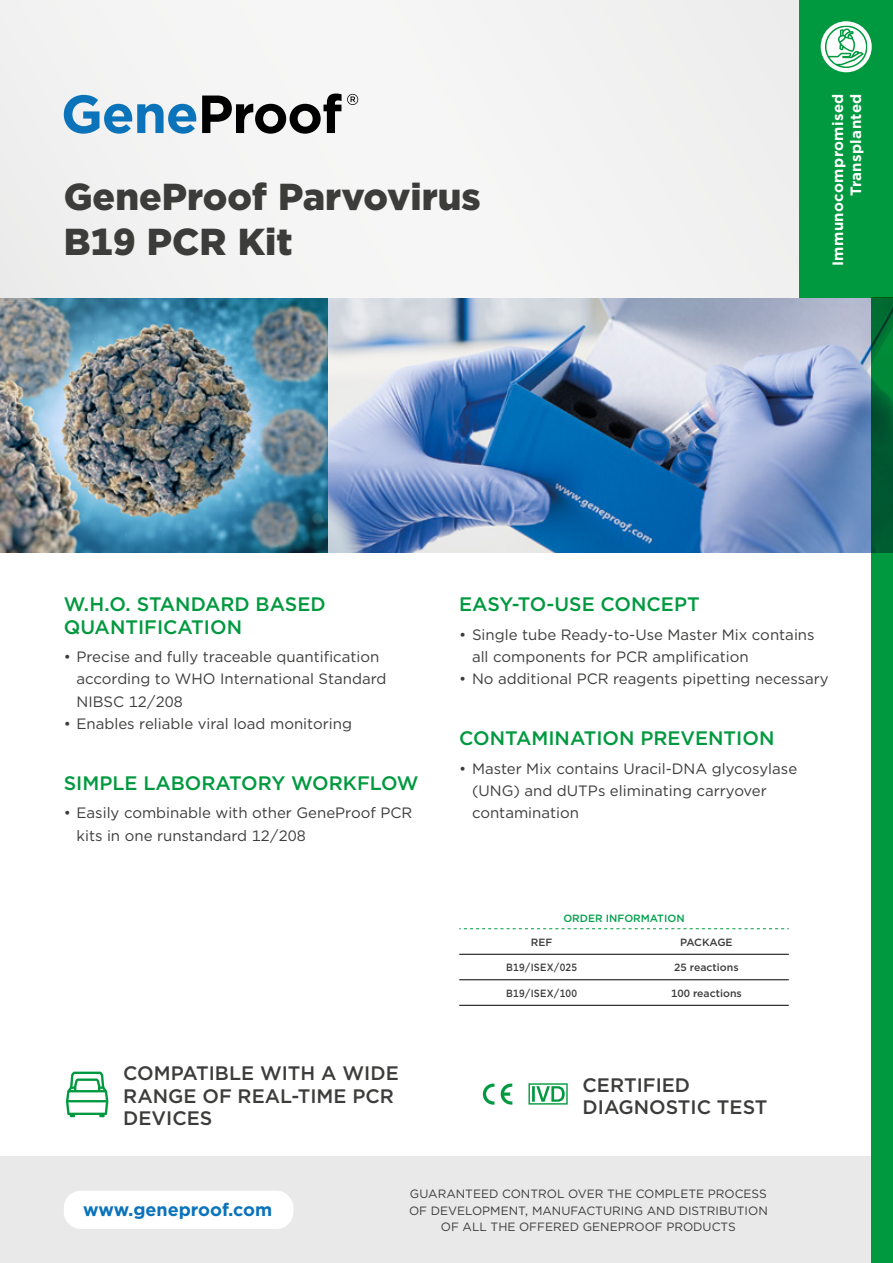
<style>
.page{position:relative;width:893px;height:1263px;background:#fff}
.page>*{position:absolute;margin:0;border:0;box-sizing:border-box;transform-origin:0 0}
.t1{font:900 37.5px/45px "Gotham";color:#3c3c3b}
.t2{font:500 19.5px/22.5px "Gotham";color:#00993f}
.t3{font:500 19.5px/22.5px "Gotham";color:#3c3c3b}
.t4{font:700 18px "Gotham";color:#0a73ba}
.t5{font:15px/22.4px "Gotham";color:#3c3c3b}
.t6{font:700 15px/18px "Gotham";letter-spacing:.025em;color:#fff;text-align:right}
.t7{font:12px/16.5px "Gotham";color:#3c3c3b;text-align:center}
.t8{font:500 10.5px "Gotham";color:#3c3c3b}
.t9{font:500 10.5px "Gotham";letter-spacing:.02em;color:#3c3c3b;scale:.9 1}
.t10{font:500 10.5px "Gotham";color:#00a14c}
.t11{font:500 10.5px "Gotham";letter-spacing:-.03em;color:#3c3c3b}
</style>
<div class="page">
<img style="left:0;top:298px;width:872px;height:255px">
<svg style="left:66px;top:1071px;width:42px;height:46px"></svg>
<div style="left:0;top:1157px;width:893px;height:106px;background:#e9e9e9"></div>
<div style="left:0;top:0;width:893px;height:298px;background:#f3f3f3"></div>
<div style="left:64px;top:1191px;width:229px;height:38px;background:#fff;border-radius:17px"></div>
<svg style="left:64px;top:95px;width:132px;height:39px"></svg>
<svg style="left:202px;top:94px;width:156px;height:40px"></svg>
<div style="left:799px;top:0;width:94px;height:298px;background:#00993f"></div>
<div style="left:872px;top:553px;width:21px;height:710px;background:#00993f"></div>
<svg style="left:872px;top:298px;width:21px;height:255px;background:#006431"></svg>
<svg style="left:821px;top:21px;width:51px;height:51px"></svg>
<svg style="left:825px;top:26px;width:42px;height:42px"></svg>
<svg style="left:528px;top:1083px;width:40px;height:21px"></svg>
<svg style="left:483px;top:1083px;width:29px;height:22px"></svg>
<hr style="left:459px;top:979px;width:165px;height:1px;background:#000">
<hr style="left:624px;top:979px;width:165px;height:1px;background:#000">
<hr style="left:459px;top:1005px;width:165px;height:1px;background:#000">
<hr style="left:624px;top:1005px;width:165px;height:1px;background:#000">
<svg style="left:459px;top:928px;width:330px;height:1px"></svg>
<hr style="left:459px;top:954px;width:165px;height:1px;background:#000">
<hr style="left:624px;top:954px;width:165px;height:1px;background:#000">
<h1 class="t1" style="left:64px;top:174px;width:419px">GeneProof Parvovirus<br>B19 PCR Kit</h1>
<p class="t6" style="left:829px;top:266px;width:174px;rotate:-90deg">Immunocompromised<br>Transplanted</p>
<h2 class="t2" style="left:64px;top:593px;width:263px">W.H.O. STANDARD BASED<br>QUANTIFICATION</h2>
<p class="t5" style="left:77px;top:645px;width:311px;text-indent:-13px">• Precise and fully traceable quantification according to WHO International Standard<br>NIBSC 12/208</p>
<p class="t5" style="left:64px;top:712px;width:290px">• Enables reliable viral load monitoring</p>
<h2 class="t2" style="left:64px;top:772px;width:356px">SIMPLE LABORATORY WORKFLOW</h2>
<p class="t5" style="left:77px;top:801px;width:337px;text-indent:-13px">• Easily combinable with other GeneProof PCR kits in one runstandard 12/208</p>
<h2 class="t2" style="left:459px;top:593px;width:242px">EASY-TO-USE CONCEPT</h2>
<p class="t5" style="left:472px;top:623px;width:344px;text-indent:-13px">• Single tube Ready-to-Use Master Mix contains all components for PCR amplification</p>
<p class="t5" style="left:459px;top:667px;width:371px">• No additional PCR reagents pipetting necessary</p>
<h2 class="t2" style="left:459px;top:727px;width:317px">CONTAMINATION PREVENTION</h2>
<p class="t5" style="left:472px;top:757px;width:327px;text-indent:-13px">• Master Mix contains Uracil-DNA glycosylase (UNG) and dUTPs eliminating carryover contamination</p>
<p class="t10" style="left:563px;top:911px;width:123px">ORDER INFORMATION</p>
<p class="t8" style="left:531px;top:935px;width:23px">REF</p>
<p class="t11" style="left:680px;top:935px;width:54px">PACKAGE</p>
<p class="t9" style="left:506px;top:961px;width:80px">B19/ISEX/025</p>
<p class="t8" style="left:674px;top:961px;width:66px">25 reactions</p>
<p class="t9" style="left:506px;top:986px;width:80px">B19/ISEX/100</p>
<p class="t8" style="left:671px;top:986px;width:72px">100 reactions</p>
<h2 class="t3" style="left:123px;top:1062px;width:277px">COMPATIBLE WITH A WIDE<br>RANGE OF REAL-TIME PCR<br>DEVICES</h2>
<h2 class="t3" style="left:583px;top:1073px;width:186px">CERTIFIED<br>DIAGNOSTIC TEST</h2>
<p class="t4" style="left:83px;top:1197px;width:190px">www.geneproof.com</p>
<p class="t7" style="left:409px;top:1185px;width:360px">GUARANTEED CONTROL OVER THE COMPLETE PROCESS<br>OF DEVELOPMENT, MANUFACTURING AND DISTRIBUTION<br>OF ALL THE OFFERED GENEPROOF PRODUCTS</p>
</div>
